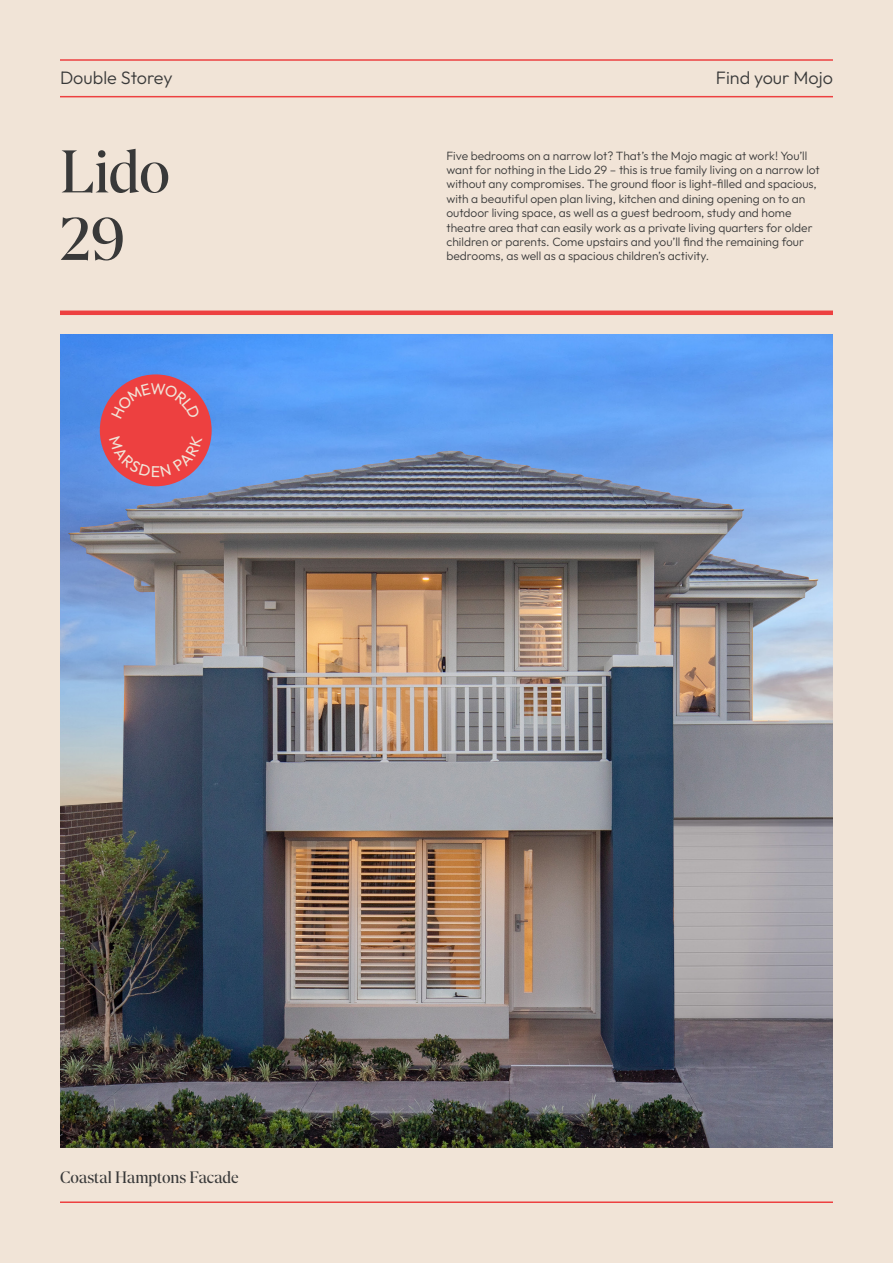
<style>
.page{position:relative;width:893px;height:1263px;background:#f1e4d7}
.page>*{position:absolute;margin:0;border:0;box-sizing:border-box;transform-origin:0 0}
.t1{font:60px/67.5px "At Gambit";letter-spacing:-.02em;color:#393939}
.t2{font:300 18px "Outfit";color:#393939}
.t3{font:16.5px "At Gambit";color:#393939}
.t4{font:300 12px/14.4px "Outfit";color:#393939}
</style>
<div class="page">
<hr style="left:60px;top:59px;width:773px;height:2px;background:#ed4040">
<hr style="left:60px;top:96px;width:773px;height:1px;background:#ed4040">
<hr style="left:60px;top:1201px;width:773px;height:2px;background:#ed4040">
<hr style="left:60px;top:311px;width:773px;height:4px;background:#ed4040">
<img style="left:60px;top:335px;width:773px;height:812px">
<div style="left:100px;top:374px;width:112px;height:112px;background:#ed4040;border-radius:50%"></div>
<svg style="left:111px;top:383px;width:89px;height:14px"></svg>
<svg style="left:109px;top:461px;width:93px;height:16px"></svg>
<h2 class="t2" style="left:60px;top:67px;width:114px">Double Storey</h2>
<h2 class="t2" style="left:716px;top:67px;width:119px">Find your Mojo</h2>
<p class="t1" style="left:60px;top:138px;width:112px">Lido<br>29</p>
<p class="t4" style="left:446px;top:148px;width:375px">Five bedrooms on a narrow lot? That’s the Mojo magic at work! You’ll want for nothing in the Lido 29 – this is true family living on a narrow lot without any compromises. The ground floor is light-filled and spacious, with a beautiful open plan living, kitchen and dining opening on to an outdoor living space, as well as a guest bedroom, study and home theatre area that can easily work as a private living quarters for older children or parents. Come upstairs and you’ll find the remaining four bedrooms, as well as a spacious children’s activity.</p>
<p class="t3" style="left:60px;top:1167px;width:180px">Coastal Hamptons Facade</p>
</div>
